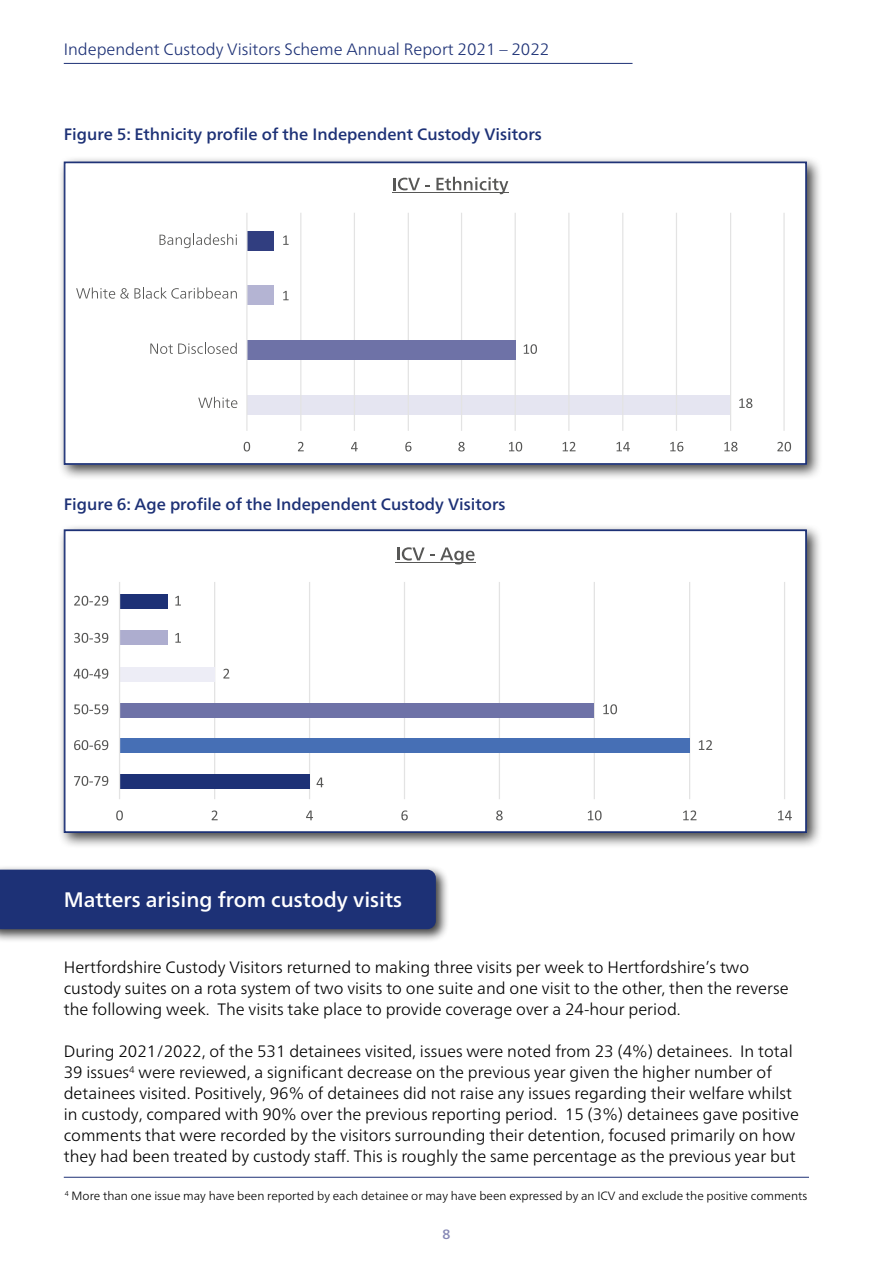
<style>
.page{position:relative;width:893px;height:1263px;background:#fff}
.page>*{position:absolute;margin:0;border:0;box-sizing:border-box;transform-origin:0 0}
.t1{font:500 21px "Frutiger Neue LT Pro";color:#fff}
.t2{font:300 16.5px/21px "Frutiger Neue LT Pro";color:#000}
.t3{font:500 16.5px "Frutiger Neue LT Pro";color:#1d3176}
.t4{font:300 16.5px "Frutiger Neue LT Pro";color:#1d3176}
.t5{font:500 13.5px "Frutiger Neue LT Pro";color:#8587b5}
.t6{font:300 12px "Frutiger Neue LT Pro";color:#000}
</style>
<div class="page">
<hr style="left:64px;top:63px;width:568px;height:1px;background:#1d3176">
<div style="left:58px;top:155px;width:765px;height:326px;background:#000;opacity:.75"></div>
<div style="left:64px;top:162px;width:742px;height:302px;background:#fff"></div>
<div style="left:247px;top:231px;width:27px;height:19px;background:#313e80"></div>
<div style="left:247px;top:285px;width:27px;height:19px;background:#b4b4d3"></div>
<div style="left:247px;top:395px;width:484px;height:19px;background:#e5e5f1"></div>
<svg style="left:244px;top:442px;width:6px;height:9px"></svg>
<svg style="left:298px;top:442px;width:6px;height:9px"></svg>
<svg style="left:283px;top:291px;width:6px;height:9px"></svg>
<svg style="left:283px;top:235px;width:6px;height:10px"></svg>
<svg style="left:351px;top:442px;width:7px;height:9px"></svg>
<svg style="left:405px;top:442px;width:6px;height:9px"></svg>
<svg style="left:458px;top:442px;width:7px;height:9px"></svg>
<svg style="left:509px;top:442px;width:13px;height:9px"></svg>
<svg style="left:524px;top:344px;width:13px;height:10px"></svg>
<svg style="left:563px;top:442px;width:13px;height:9px"></svg>
<svg style="left:616px;top:442px;width:14px;height:9px"></svg>
<svg style="left:670px;top:442px;width:13px;height:9px"></svg>
<svg style="left:724px;top:442px;width:13px;height:9px"></svg>
<svg style="left:739px;top:398px;width:13px;height:10px"></svg>
<svg style="left:777px;top:442px;width:14px;height:9px"></svg>
<svg style="left:160px;top:234px;width:77px;height:14px"></svg>
<svg style="left:76px;top:287px;width:161px;height:12px"></svg>
<svg style="left:150px;top:343px;width:87px;height:11px"></svg>
<svg style="left:198px;top:397px;width:39px;height:11px"></svg>
<svg style="left:393px;top:178px;width:37px;height:12px"></svg>
<svg style="left:436px;top:177px;width:72px;height:17px"></svg>
<hr style="left:392px;top:192px;width:116px;height:1px;background:#575756">
<hr style="left:300px;top:213px;width:1px;height:218px;background:#e3e3e3">
<hr style="left:354px;top:213px;width:1px;height:218px;background:#e3e3e3">
<hr style="left:408px;top:213px;width:1px;height:218px;background:#e3e3e3">
<hr style="left:461px;top:213px;width:1px;height:218px;background:#e3e3e3">
<hr style="left:515px;top:213px;width:1px;height:218px;background:#e3e3e3">
<hr style="left:568px;top:213px;width:1px;height:218px;background:#e3e3e3">
<hr style="left:622px;top:213px;width:1px;height:218px;background:#e3e3e3">
<hr style="left:676px;top:213px;width:1px;height:218px;background:#e3e3e3">
<hr style="left:730px;top:213px;width:1px;height:218px;background:#e3e3e3">
<hr style="left:783px;top:213px;width:2px;height:218px;background:#e3e3e3">
<div style="left:247px;top:340px;width:268px;height:19px;background:#6e72a7"></div>
<hr style="left:246px;top:213px;width:1px;height:218px;background:#e3e3e3">
<div style="left:58px;top:523px;width:765px;height:326px;background:#000;opacity:.75"></div>
<div style="left:64px;top:530px;width:742px;height:302px;background:#fff"></div>
<div style="left:120px;top:594px;width:47px;height:15px;background:#1d3176"></div>
<div style="left:120px;top:630px;width:47px;height:14px;background:#adadcf"></div>
<svg style="left:116px;top:810px;width:7px;height:10px"></svg>
<svg style="left:212px;top:810px;width:6px;height:10px"></svg>
<svg style="left:223px;top:669px;width:6px;height:9px"></svg>
<svg style="left:175px;top:633px;width:6px;height:10px"></svg>
<svg style="left:175px;top:596px;width:6px;height:10px"></svg>
<svg style="left:74px;top:596px;width:34px;height:10px"></svg>
<svg style="left:74px;top:633px;width:34px;height:10px"></svg>
<svg style="left:74px;top:669px;width:34px;height:10px"></svg>
<svg style="left:74px;top:704px;width:34px;height:10px"></svg>
<svg style="left:74px;top:740px;width:34px;height:10px"></svg>
<svg style="left:74px;top:776px;width:34px;height:10px"></svg>
<svg style="left:306px;top:810px;width:7px;height:10px"></svg>
<svg style="left:316px;top:777px;width:7px;height:10px"></svg>
<svg style="left:401px;top:810px;width:7px;height:10px"></svg>
<svg style="left:496px;top:810px;width:7px;height:10px"></svg>
<svg style="left:588px;top:810px;width:14px;height:10px"></svg>
<svg style="left:603px;top:704px;width:14px;height:10px"></svg>
<svg style="left:683px;top:810px;width:14px;height:10px"></svg>
<svg style="left:699px;top:740px;width:13px;height:10px"></svg>
<svg style="left:778px;top:810px;width:14px;height:10px"></svg>
<svg style="left:397px;top:547px;width:77px;height:17px"></svg>
<hr style="left:395px;top:562px;width:80px;height:1px;background:#575756">
<hr style="left:214px;top:582px;width:1px;height:217px;background:#e3e3e3">
<hr style="left:309px;top:582px;width:1px;height:217px;background:#e3e3e3">
<hr style="left:404px;top:582px;width:1px;height:217px;background:#e3e3e3">
<hr style="left:499px;top:582px;width:1px;height:217px;background:#e3e3e3">
<hr style="left:594px;top:582px;width:1px;height:217px;background:#e3e3e3">
<hr style="left:689px;top:582px;width:1px;height:217px;background:#e3e3e3">
<hr style="left:784px;top:582px;width:1px;height:217px;background:#e3e3e3">
<div style="left:120px;top:704px;width:474px;height:14px;background:#6e72a7"></div>
<div style="left:120px;top:738px;width:570px;height:14px;background:#466fb5"></div>
<div style="left:120px;top:775px;width:190px;height:14px;background:#1d3176"></div>
<div style="left:120px;top:667px;width:95px;height:14px;background:#ededf6"></div>
<hr style="left:119px;top:582px;width:1px;height:217px;background:#e3e3e3">
<div style="left:0;top:864px;width:449px;height:79px;background:#000;opacity:.75"></div>
<div style="left:0;top:870px;width:436px;height:59px;background:#1d3176"></div>
<hr style="left:64px;top:1177px;width:745px;height:1px;background:#1d3176">
<p class="t4" style="left:64px;top:39px;width:487px">Independent Custody Visitors Scheme Annual Report 2021 – 2022</p>
<p class="t3" style="left:64px;top:124px;width:479px">Figure 5: Ethnicity profile of the Independent Custody Visitors</p>
<p class="t3" style="left:64px;top:494px;width:443px">Figure 6: Age profile of the Independent Custody Visitors</p>
<p class="t1" style="left:64px;top:887px;width:340px">Matters arising from custody visits</p>
<p class="t2" style="left:64px;top:956px;width:726px">Hertfordshire Custody Visitors returned to making three visits per week to Hertfordshire’s two custody suites on a rota system of two visits to one suite and one visit to the other, then the reverse the following week. The visits take place to provide coverage over a 24-hour period.</p>
<p class="t2" style="left:64px;top:1041px;width:737px">During 2021/2022, of the 531 detainees visited, issues were noted from 23 (4%) detainees. In total 39 issues<sup>4</sup> were reviewed, a significant decrease on the previous year given the higher number of detainees visited. Positively, 96% of detainees did not raise any issues regarding their welfare whilst in custody, compared with 90% over the previous reporting period. 15 (3%) detainees gave positive comments that were recorded by the visitors surrounding their detention, focused primarily on how they had been treated by custody staff. This is roughly the same percentage as the previous year but</p>
<p class="t6" style="left:65px;top:1188px;width:744px"><sup>4</sup> More than one issue may have been reported by each detainee or may have been expressed by an ICV and exclude the positive comments</p>
<p class="t5" style="left:442px;top:1226px;width:9px">8</p>
</div>
